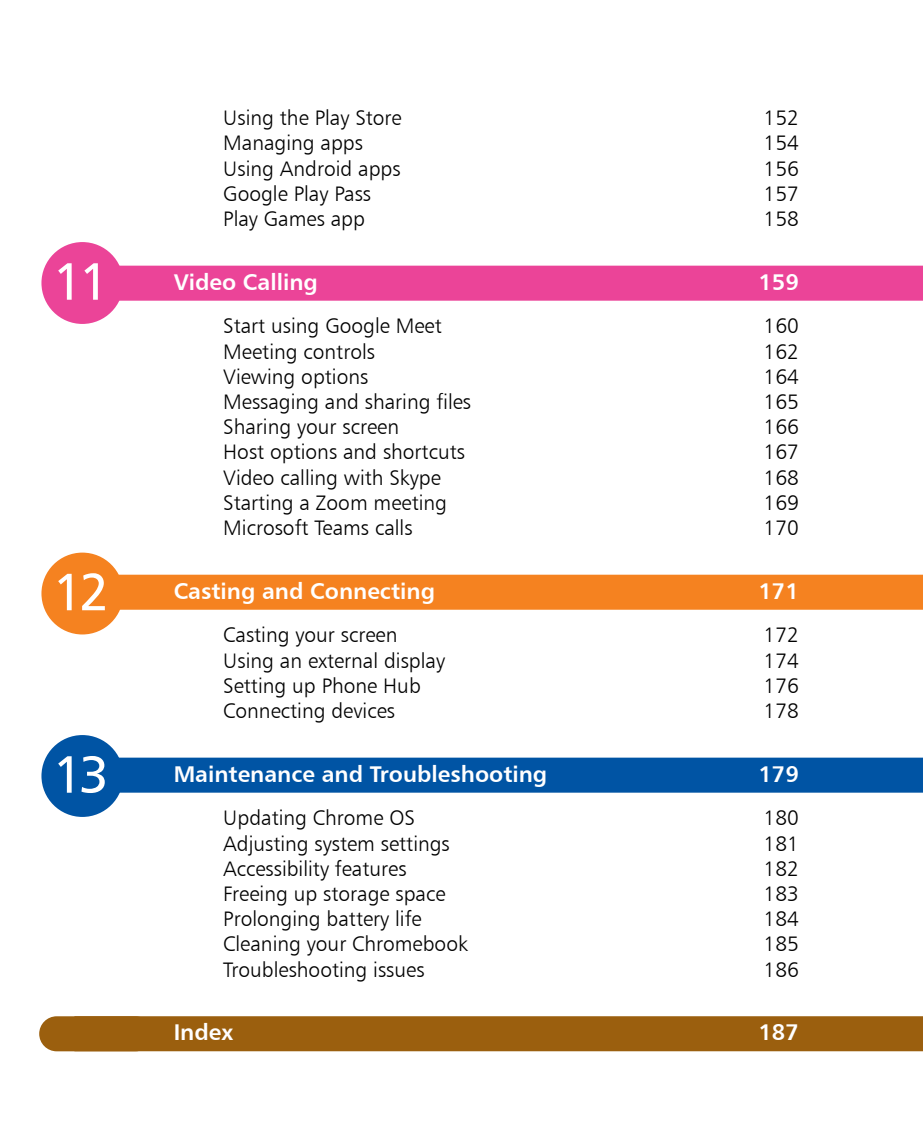
<style>
.page{position:relative;width:923px;height:1127px;background:#fff}
.page>*{position:absolute;margin:0;border:0;box-sizing:border-box;transform-origin:0 0}
.t1{font:52.5px "Humanist 777 BT Roman B";color:#fff}
.t2{font:22.75px "Humanist 777 BT Bold B";color:#fff}
.t3{font:21px "Humanist 777 BT Light B";color:#000}
</style>
<div class="page">
<div style="left:74px;top:265px;width:849px;height:35px;background:#eb4498"></div>
<div style="left:74px;top:574px;width:849px;height:35px;background:#f58220"></div>
<div style="left:74px;top:757px;width:849px;height:35px;background:#0054a4"></div>
<div style="left:74px;top:1015px;width:849px;height:35px;background:#9b5f0e"></div>
<div style="left:39px;top:1015px;width:114px;height:35px;background:#9b5f0e;border-radius:18px"></div>
<div style="left:41px;top:242px;width:82px;height:82px;background:#eb4498;border-radius:50%"></div>
<div style="left:41px;top:552px;width:82px;height:82px;background:#f58220;border-radius:50%"></div>
<div style="left:41px;top:734px;width:82px;height:82px;background:#0054a4;border-radius:50%"></div>
<h1 class="t1" style="left:53px;top:249px;width:58px">11</h1>
<h1 class="t1" style="left:53px;top:559px;width:58px">12</h1>
<h1 class="t1" style="left:53px;top:741px;width:58px">13</h1>
<p class="t3" style="left:223px;top:105px;width:180px">Using the Play Store</p>
<p class="t3" style="left:763px;top:105px;width:37px">152</p>
<p class="t3" style="left:223px;top:130px;width:141px">Managing apps</p>
<p class="t3" style="left:763px;top:130px;width:37px">154</p>
<p class="t3" style="left:223px;top:155px;width:179px">Using Android apps</p>
<p class="t3" style="left:763px;top:155px;width:37px">156</p>
<p class="t3" style="left:223px;top:180px;width:149px">Google Play Pass</p>
<p class="t3" style="left:763px;top:180px;width:37px">157</p>
<p class="t3" style="left:223px;top:206px;width:143px">Play Games app</p>
<p class="t3" style="left:763px;top:206px;width:37px">158</p>
<p class="t2" style="left:174px;top:267px;width:146px">Video Calling</p>
<p class="t2" style="left:758px;top:267px;width:42px">159</p>
<p class="t3" style="left:223px;top:313px;width:220px">Start using Google Meet</p>
<p class="t3" style="left:763px;top:313px;width:37px">160</p>
<p class="t3" style="left:223px;top:338px;width:153px">Meeting controls</p>
<p class="t3" style="left:763px;top:338px;width:37px">162</p>
<p class="t3" style="left:223px;top:363px;width:146px">Viewing options</p>
<p class="t3" style="left:763px;top:363px;width:37px">164</p>
<p class="t3" style="left:223px;top:388px;width:249px">Messaging and sharing files</p>
<p class="t3" style="left:763px;top:388px;width:37px">165</p>
<p class="t3" style="left:223px;top:414px;width:177px">Sharing your screen</p>
<p class="t3" style="left:763px;top:414px;width:37px">166</p>
<p class="t3" style="left:223px;top:439px;width:243px">Host options and shortcuts</p>
<p class="t3" style="left:763px;top:439px;width:37px">167</p>
<p class="t3" style="left:223px;top:464px;width:219px">Video calling with Skype</p>
<p class="t3" style="left:763px;top:464px;width:37px">168</p>
<p class="t3" style="left:223px;top:489px;width:225px">Starting a Zoom meeting</p>
<p class="t3" style="left:763px;top:489px;width:37px">169</p>
<p class="t3" style="left:223px;top:514px;width:191px">Microsoft Teams calls</p>
<p class="t3" style="left:763px;top:514px;width:37px">170</p>
<p class="t2" style="left:174px;top:576px;width:263px">Casting and Connecting</p>
<p class="t2" style="left:758px;top:576px;width:42px">171</p>
<p class="t3" style="left:223px;top:622px;width:176px">Casting your screen</p>
<p class="t3" style="left:763px;top:622px;width:37px">172</p>
<p class="t3" style="left:223px;top:647px;width:223px">Using an external display</p>
<p class="t3" style="left:763px;top:647px;width:37px">174</p>
<p class="t3" style="left:223px;top:672px;width:199px">Setting up Phone Hub</p>
<p class="t3" style="left:763px;top:672px;width:37px">176</p>
<p class="t3" style="left:223px;top:697px;width:173px">Connecting devices</p>
<p class="t3" style="left:763px;top:697px;width:37px">178</p>
<p class="t2" style="left:174px;top:759px;width:375px">Maintenance and Troubleshooting</p>
<p class="t2" style="left:758px;top:759px;width:42px">179</p>
<p class="t3" style="left:223px;top:804px;width:193px">Updating Chrome OS</p>
<p class="t3" style="left:763px;top:804px;width:37px">180</p>
<p class="t3" style="left:223px;top:830px;width:228px">Adjusting system settings</p>
<p class="t3" style="left:763px;top:830px;width:37px">181</p>
<p class="t3" style="left:223px;top:855px;width:185px">Accessibility features</p>
<p class="t3" style="left:763px;top:855px;width:37px">182</p>
<p class="t3" style="left:223px;top:880px;width:224px">Freeing up storage space</p>
<p class="t3" style="left:763px;top:880px;width:37px">183</p>
<p class="t3" style="left:223px;top:905px;width:200px">Prolonging battery life</p>
<p class="t3" style="left:763px;top:905px;width:37px">184</p>
<p class="t3" style="left:223px;top:930px;width:246px">Cleaning your Chromebook</p>
<p class="t3" style="left:763px;top:930px;width:37px">185</p>
<p class="t3" style="left:223px;top:956px;width:203px">Troubleshooting issues</p>
<p class="t3" style="left:763px;top:956px;width:37px">186</p>
<p class="t2" style="left:174px;top:1017px;width:61px">Index</p>
<p class="t2" style="left:758px;top:1017px;width:42px">187</p>
</div>
